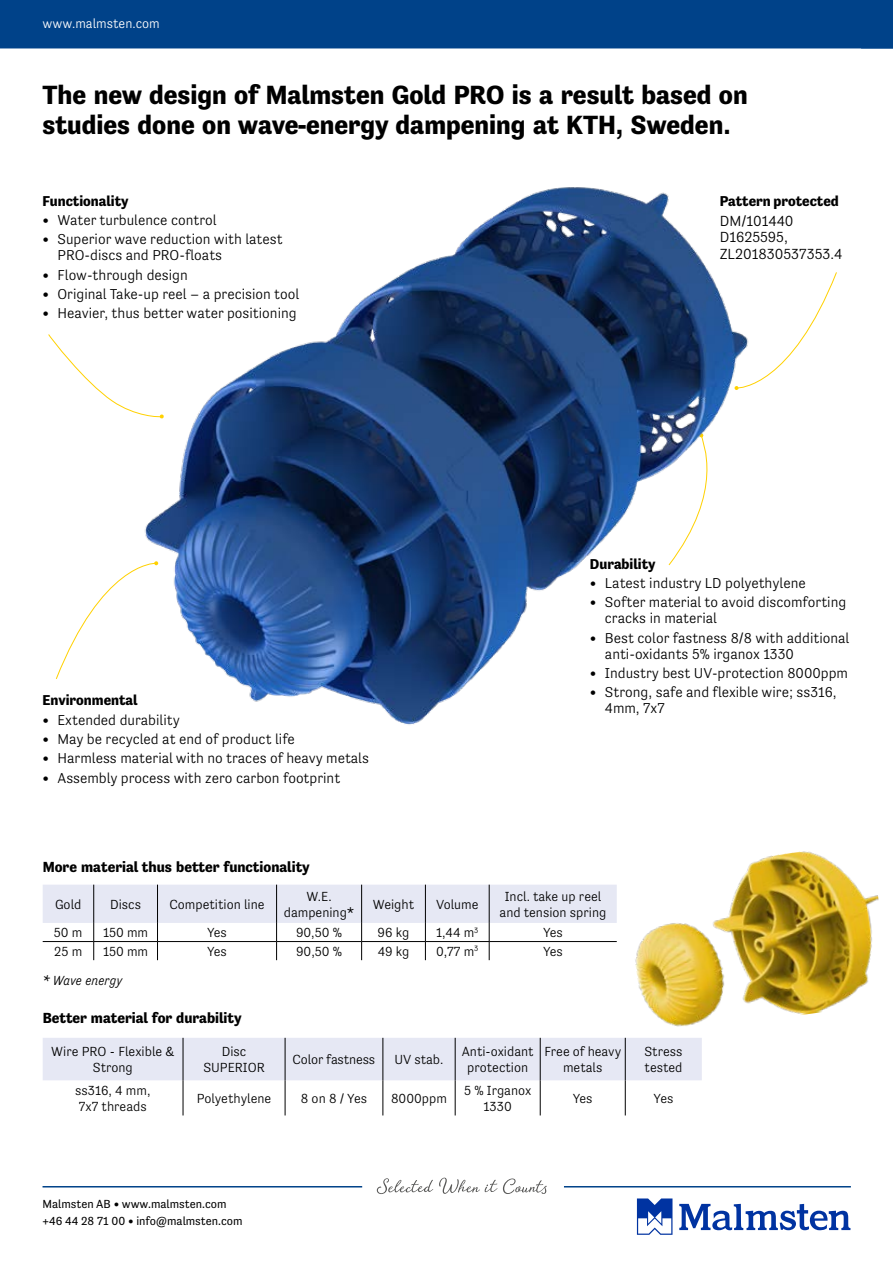
<style>
.page{position:relative;width:893px;height:1263px;background:#fff}
.page>*{position:absolute;margin:0;border:0;box-sizing:border-box;transform-origin:0 0}
.t1{font:700 27px/30px "Tenso";color:#000}
.t2{font:700 15px "Tenso";color:#000}
.t3{font:300 15px/16.5px "Tenso";color:#000}
.t4{font:300 14.7px/15.9px "Tenso";color:#000}
.t5{font:700 14.7px "Tenso";color:#000}
.t6{font:300 13.5px/16.5px "Tenso";color:#000;text-align:center}
.t7{font:300 13.5px "Tenso";color:#fff}
.t8{font:italic 300 13.5px "Tenso";color:#000}
.t9{font:12px/16.5px "Tenso";color:#000}
</style>
<div class="page">
<hr style="left:43px;top:1186px;width:319px;height:1px;background:#004289">
<svg style="left:679px;top:1204px;width:171px;height:26px"></svg>
<svg style="left:637px;top:1198px;width:35px;height:37px"></svg>
<svg style="left:377px;top:1178px;width:56px;height:16px"></svg>
<svg style="left:439px;top:1178px;width:108px;height:16px"></svg>
<hr style="left:564px;top:1186px;width:287px;height:1px;background:#004289">
<div style="left:0;top:0;width:893px;height:48px;background:#004289"></div>
<svg style="left:48px;top:334px;width:89px;height:80px"></svg>
<svg style="left:55px;top:568px;width:82px;height:111px"></svg>
<svg style="left:43px;top:885px;width:574px;height:75px"></svg>
<hr style="left:43px;top:941px;width:51px;height:1px;background:#000">
<hr style="left:94px;top:941px;width:64px;height:1px;background:#000">
<hr style="left:158px;top:941px;width:119px;height:1px;background:#000">
<hr style="left:277px;top:941px;width:85px;height:1px;background:#000">
<hr style="left:362px;top:941px;width:63px;height:1px;background:#000">
<hr style="left:425px;top:941px;width:64px;height:1px;background:#000">
<hr style="left:489px;top:941px;width:128px;height:1px;background:#000">
<div style="left:43px;top:1038px;width:659px;height:42px;background:#e6e8f4"></div>
<hr style="left:183px;top:1038px;width:1px;height:42px;background:#000">
<hr style="left:285px;top:1038px;width:1px;height:42px;background:#000">
<hr style="left:382px;top:1038px;width:1px;height:42px;background:#000">
<hr style="left:455px;top:1038px;width:1px;height:42px;background:#000">
<hr style="left:540px;top:1038px;width:1px;height:42px;background:#000">
<hr style="left:625px;top:1038px;width:1px;height:42px;background:#000">
<hr style="left:183px;top:1080px;width:1px;height:35px;background:#000">
<hr style="left:285px;top:1080px;width:1px;height:35px;background:#000">
<hr style="left:382px;top:1080px;width:1px;height:35px;background:#000">
<hr style="left:455px;top:1080px;width:1px;height:35px;background:#000">
<hr style="left:540px;top:1080px;width:1px;height:35px;background:#000">
<hr style="left:625px;top:1080px;width:1px;height:35px;background:#000">
<img style="left:137px;top:187px;width:597px;height:538px">
<img style="left:635px;top:851px;width:244px;height:176px">
<svg style="left:734px;top:272px;width:103px;height:118px"></svg>
<p class="t7" style="left:43px;top:15px;width:119px">www.malmsten.com</p>
<h1 class="t1" style="left:43px;top:80px;width:707px">The new design of Malmsten Gold PRO is a result based on studies done on wave-energy dampening at KTH, Sweden.</h1>
<p class="t5" style="left:43px;top:192px;width:88px">Functionality</p>
<p class="t4" style="left:43px;top:212px;width:176px">• Water turbulence control</p>
<p class="t4" style="left:58px;top:231px;width:227px;text-indent:-15px">• Superior wave reduction with latest<br>PRO-discs and PRO-floats</p>
<p class="t4" style="left:43px;top:267px;width:147px">• Flow-through design</p>
<p class="t4" style="left:43px;top:286px;width:258px">• Original Take-up reel – a precision tool</p>
<p class="t4" style="left:43px;top:305px;width:256px">• Heavier, thus better water positioning</p>
<p class="t5" style="left:43px;top:692px;width:97px">Environmental</p>
<p class="t4" style="left:43px;top:711px;width:139px">• Extended durability</p>
<p class="t4" style="left:43px;top:731px;width:254px">• May be recycled at end of product life</p>
<p class="t4" style="left:43px;top:750px;width:328px">• Harmless material with no traces of heavy metals</p>
<p class="t4" style="left:43px;top:770px;width:299px">• Assembly process with zero carbon footprint</p>
<p class="t2" style="left:43px;top:858px;width:269px">More material thus better functionality</p>
<p class="t5" style="left:720px;top:192px;width:121px">Pattern protected</p>
<p class="t3" style="left:720px;top:212px;width:124px">DM/101440<br>D1625595,<br>ZL201830537353.4</p>
<p class="t5" style="left:590px;top:555px;width:67px">Durability</p>
<p class="t4" style="left:590px;top:575px;width:217px">• Latest industry LD polyethylene</p>
<p class="t4" style="left:605px;top:594px;width:243px;text-indent:-15px">• Softer material to avoid discomforting cracks in material</p>
<p class="t4" style="left:605px;top:630px;width:246px;text-indent:-15px">• Best color fastness 8/8 with additional anti-oxidants 5% irganox 1330</p>
<p class="t4" style="left:590px;top:665px;width:260px">• Industry best UV-protection 8000ppm</p>
<p class="t4" style="left:605px;top:684px;width:233px;text-indent:-15px">• Strong, safe and flexible wire; ss316,<br>4mm, 7x7</p>
<p class="t6" style="left:55px;top:896px;width:28px">Gold</p>
<p class="t6" style="left:110px;top:896px;width:32px">Discs</p>
<p class="t6" style="left:169px;top:896px;width:97px">Competition line</p>
<p class="t6" style="left:284px;top:888px;width:72px">W.E. dampening*</p>
<p class="t6" style="left:373px;top:896px;width:43px">Weight</p>
<p class="t6" style="left:436px;top:896px;width:44px">Volume</p>
<p class="t6" style="left:500px;top:888px;width:108px">Incl. take up reel and tension spring</p>
<p class="t6" style="left:54px;top:924px;width:30px">50 m</p>
<p class="t6" style="left:103px;top:924px;width:47px">150 mm</p>
<p class="t6" style="left:207px;top:924px;width:21px">Yes</p>
<p class="t6" style="left:296px;top:924px;width:48px">90,50 %</p>
<p class="t6" style="left:378px;top:924px;width:33px">96 kg</p>
<p class="t6" style="left:436px;top:924px;width:44px">1,44 m<sup>3</sup></p>
<p class="t6" style="left:543px;top:924px;width:21px">Yes</p>
<p class="t6" style="left:54px;top:943px;width:30px">25 m</p>
<p class="t6" style="left:103px;top:943px;width:47px">150 mm</p>
<p class="t6" style="left:207px;top:943px;width:21px">Yes</p>
<p class="t6" style="left:296px;top:943px;width:48px">90,50 %</p>
<p class="t6" style="left:378px;top:943px;width:33px">49 kg</p>
<p class="t6" style="left:436px;top:943px;width:44px">0,77 m<sup>3</sup></p>
<p class="t6" style="left:543px;top:943px;width:21px">Yes</p>
<p class="t8" style="left:43px;top:973px;width:81px">* Wave energy</p>
<p class="t2" style="left:43px;top:1009px;width:200px">Better material for durability</p>
<p class="t6" style="left:51px;top:1043px;width:125px">Wire PRO - Flexible &amp;<br>Strong</p>
<p class="t6" style="left:203px;top:1043px;width:63px">Disc<br>SUPERIOR</p>
<p class="t6" style="left:293px;top:1051px;width:84px">Color fastness</p>
<p class="t6" style="left:394px;top:1051px;width:51px">UV stab.</p>
<p class="t6" style="left:462px;top:1043px;width:73px">Anti-oxidant protection</p>
<p class="t6" style="left:544px;top:1043px;width:78px">Free of heavy metals</p>
<p class="t6" style="left:644px;top:1043px;width:40px;text-align:left">Stress tested</p>
<p class="t6" style="left:75px;top:1082px;width:77px;text-align:left">ss316, 4 mm,<br>7x7 threads</p>
<p class="t6" style="left:197px;top:1090px;width:76px">Polyethylene</p>
<p class="t6" style="left:301px;top:1090px;width:68px">8 on 8 / Yes</p>
<p class="t6" style="left:391px;top:1090px;width:57px">8000ppm</p>
<p class="t6" style="left:464px;top:1082px;width:69px">5 % Irganox<br>1330</p>
<p class="t6" style="left:573px;top:1090px;width:21px">Yes</p>
<p class="t6" style="left:654px;top:1090px;width:21px">Yes</p>
<p class="t9" style="left:43px;top:1196px;width:202px">Malmsten AB • www.malmsten.com +46 44 28 71 00 • info@malmsten.com</p>
</div>
